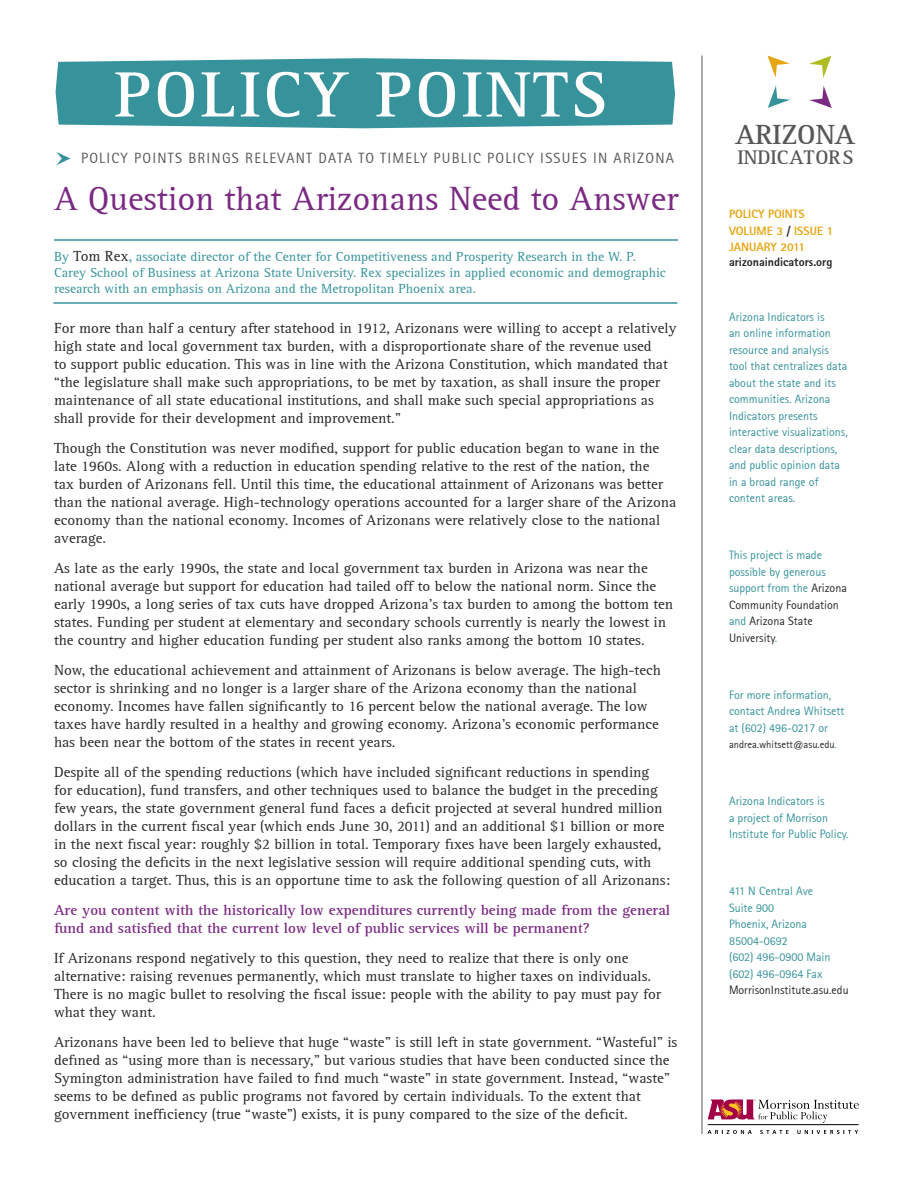
<style>
.page{position:relative;width:918px;height:1188px;background:#fff}
.page>*{position:absolute;margin:0;border:0;box-sizing:border-box;transform-origin:0 0}
.t1{font:700 66.15px "Rotis Serif";letter-spacing:.05em;color:#fff}
.t2{font:34.5px "Rotis Serif";color:#7b2a83}
.t3{font:700 28.5px "Rotis Serif";color:#57585a}
.t4{font:700 20.25px "Rotis Serif";color:#57585a}
.t5{font:15px/18px "Rotis Serif";color:#282828}
.t6{font:700 15px/18px "Rotis Serif";color:#7b2a83}
.t7{font:14.7px "Rotis Sans Serif";letter-spacing:.085em;color:#57585a}
.t8{font:13.5px/16.2px "Rotis Serif";color:#37939b}
.t9{font:12px/16.5px "Rotis Sans Serif";color:#37939b}
.t10{font:800 12px/16.5px "Rotis Sans Serif";color:#e7a512}
.t11{font:800 12px "Rotis Sans Serif";color:#222}
.t12{font:10.5px "Rotis Sans Serif";color:#282828}
.s1{font-size:15px;color:#282828}
.s2{font-size:15px}
.s3{color:#282828}
.s4{color:#37939b}
</style>
<div class="page">
<div style="left:56px;top:58px;width:619px;height:70px;background:#37939b"></div>
<svg style="left:56px;top:152px;width:14px;height:13px"></svg>
<svg style="left:767px;top:56px;width:23px;height:22px"></svg>
<svg style="left:809px;top:56px;width:22px;height:22px"></svg>
<svg style="left:809px;top:86px;width:23px;height:22px"></svg>
<svg style="left:768px;top:85px;width:22px;height:23px"></svg>
<hr style="left:702px;top:56px;width:1px;height:1078px;background:#58595b">
<hr style="left:708px;top:1124px;width:151px;height:1px;background:#010101">
<svg style="left:708px;top:1130px;width:44px;height:4px"></svg>
<svg style="left:760px;top:1130px;width:29px;height:4px"></svg>
<svg style="left:797px;top:1130px;width:61px;height:4px"></svg>
<svg style="left:708px;top:1100px;width:151px;height:23px"></svg>
<hr style="left:54px;top:239px;width:624px;height:2px;background:#37939b">
<hr style="left:53px;top:302px;width:624px;height:2px;background:#37939b">
<p class="t1" style="left:114px;top:56px;width:495px">POLICY POINTS</p>
<p class="t7" style="left:81px;top:150px;width:594px">POLICY POINTS BRINGS RELEVANT DATA TO TIMELY PUBLIC POLICY ISSUES IN ARIZONA</p>
<p class="t2" style="left:54px;top:179px;width:626px">A Question that Arizonans Need to Answer</p>
<p class="t8" style="left:54px;top:248px;width:613px">By <span class="s1">Tom Rex</span><span class="s2">,</span> associate director of the Center for Competitiveness and Prosperity Research in the W. P.<br>Carey School of Business at Arizona State University. Rex specializes in applied economic and demographic research with an emphasis on Arizona and the Metropolitan Phoenix area.</p>
<p class="t5" style="left:54px;top:319px;width:624px">For more than half a century after statehood in 1912, Arizonans were willing to accept a relatively high state and local government tax burden, with a disproportionate share of the revenue used<br>to support public education. This was in line with the Arizona Constitution, which mandated that “the legislature shall make such appropriations, to be met by taxation, as shall insure the proper maintenance of all state educational institutions, and shall make such special appropriations as shall provide for their development and improvement.”</p>
<p class="t5" style="left:54px;top:439px;width:624px">Though the Constitution was never modified, support for public education began to wane in the late 1960s. Along with a reduction in education spending relative to the rest of the nation, the<br>tax burden of Arizonans fell. Until this time, the educational attainment of Arizonans was better than the national average. High-technology operations accounted for a larger share of the Arizona economy than the national economy. Incomes of Arizonans were relatively close to the national average.</p>
<p class="t5" style="left:54px;top:559px;width:621px">As late as the early 1990s, the state and local government tax burden in Arizona was near the national average but support for education had tailed off to below the national norm. Since the early 1990s, a long series of tax cuts have dropped Arizona’s tax burden to among the bottom ten states. Funding per student at elementary and secondary schools currently is nearly the lowest in the country and higher education funding per student also ranks among the bottom 10 states.</p>
<p class="t5" style="left:54px;top:661px;width:608px">Now, the educational achievement and attainment of Arizonans is below average. The high-tech sector is shrinking and no longer is a larger share of the Arizona economy than the national economy. Incomes have fallen significantly to 16 percent below the national average. The low taxes have hardly resulted in a healthy and growing economy. Arizona’s economic performance has been near the bottom of the states in recent years.</p>
<p class="t5" style="left:54px;top:763px;width:618px">Despite all of the spending reductions (which have included significant reductions in spending for education), fund transfers, and other techniques used to balance the budget in the preceding few years, the state government general fund faces a deficit projected at several hundred million dollars in the current fiscal year (which ends June 30, 2011) and an additional $1 billion or more in the next fiscal year: roughly $2 billion in total. Temporary fixes have been largely exhausted, so closing the deficits in the next legislative session will require additional spending cuts, with education a target. Thus, this is an opportune time to ask the following question of all Arizonans:</p>
<p class="t6" style="left:54px;top:901px;width:618px">Are you content with the historically low expenditures currently being made from the general fund and satisfied that the current low level of public services will be permanent?</p>
<p class="t5" style="left:54px;top:949px;width:609px">If Arizonans respond negatively to this question, they need to realize that there is only one alternative: raising revenues permanently, which must translate to higher taxes on individuals.<br>There is no magic bullet to resolving the fiscal issue: people with the ability to pay must pay for what they want.</p>
<p class="t5" style="left:54px;top:1033px;width:625px">Arizonans have been led to believe that huge “waste” is still left in state government. “Wasteful” is defined as “using more than is necessary,” but various studies that have been conducted since the Symington administration have failed to find much “waste” in state government. Instead, “waste” seems to be defined as public programs not favored by certain individuals. To the extent that government inefficiency (true “waste”) exists, it is puny compared to the size of the deficit.</p>
<h3 class="t3" style="left:736px;top:117px;width:121px">ARIZONA</h3>
<h3 class="t4" style="left:738px;top:145px;width:118px">INDICATORS</h3>
<p class="t10" style="left:729px;top:206px;width:106px">POLICY POINTS<br>VOLUME 3 <span class="s3">/</span> ISSUE 1<br>JANUARY 2011</p>
<p class="t11" style="left:729px;top:254px;width:105px">arizonaindicators.org</p>
<p class="t9" style="left:729px;top:308px;width:120px">Arizona Indicators is<br>an online information resource and analysis tool that centralizes data about the state and its communities. Arizona<br>Indicators presents interactive visualizations, clear data descriptions, and public opinion data in a broad range of content areas.</p>
<p class="t9" style="left:729px;top:547px;width:119px">This project is made possible by generous support from the <span class="s3">Arizona<br>Community Foundation </span>and <span class="s3">Arizona State<br>University</span>.</p>
<p class="t9" style="left:729px;top:686px;width:117px">For more information, contact Andrea Whitsett at (602) 496-0217 or</p>
<p class="t12" style="left:729px;top:738px;width:109px">andrea.whitsett@asu.edu<span class="s4">.</span></p>
<p class="t9" style="left:729px;top:793px;width:121px">Arizona Indicators is<br>a project of Morrison<br>Institute for Public Policy.</p>
<p class="t9" style="left:729px;top:883px;width:121px">411 N Central Ave<br>Suite 900<br>Phoenix, Arizona<br>85004-0692<br>(602) 496-0900 Main (602) 496-0964 Fax<br><span class="s3">MorrisonInstitute.asu.edu</span></p>
</div>
